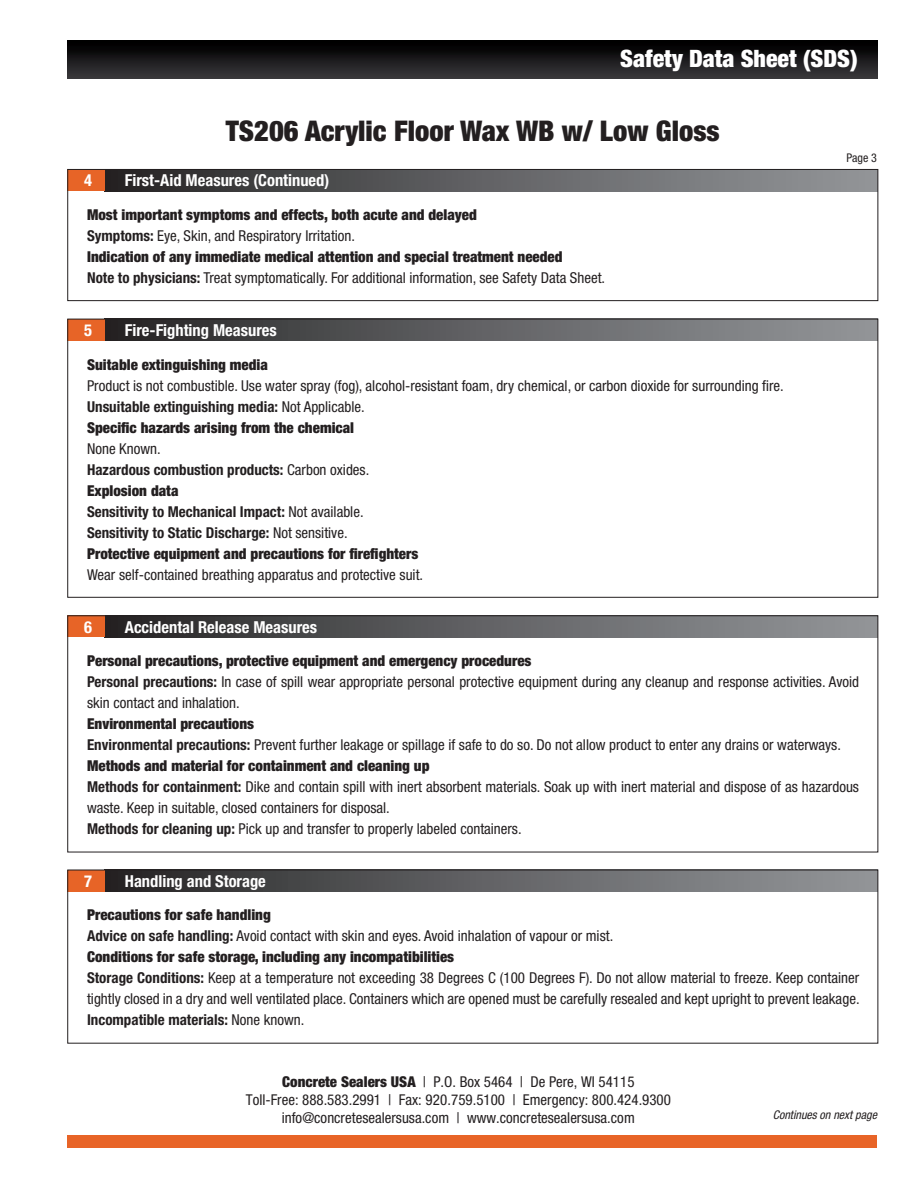
<style>
.page{position:relative;width:918px;height:1188px;background:#fff}
.page>*{position:absolute;margin:0;border:0;box-sizing:border-box;transform-origin:0 0}
.t1{font:900 condensed 28.5px "Helvetica Neue LT Std";color:#231f20}
.t2{font:900 condensed 24px "Helvetica Neue LT Std";color:#fff}
.t3{font:700 condensed 16.5px "Helvetica Neue LT Std";color:#fff}
.t4{font:condensed 15px/21px "Helvetica Neue LT Std";color:#231f20}
.t5{font:900 condensed 15px "Helvetica Neue LT Std";color:#231f20}
.t6{font:700 condensed 15px "Helvetica Neue LT Std";color:#231f20}
.t7{font:italic condensed 12px "Helvetica Neue LT Std";color:#231f20}
.t8{font:condensed 12px "Helvetica Neue LT Std";color:#231f20}
.s1{font-weight:700}
.s2{font-weight:400}
.s3{font-weight:900}
</style>
<div class="page">
<div style="left:67px;top:40px;width:810px;height:38px;background:linear-gradient(to bottom,#000,#373639)"></div>
<div style="left:67px;top:1135px;width:810px;height:12px;background:#e86427"></div>
<div style="left:105px;top:870px;width:773px;height:22px;background:linear-gradient(to right,#292728,#979a9d)"></div>
<div style="left:68px;top:870px;width:37px;height:22px;background:#e76427"></div>
<div style="left:68px;top:870px;width:810px;height:173px;border:1px solid #231f20"></div>
<div style="left:105px;top:169px;width:773px;height:22px;background:linear-gradient(to right,#292728,#979a9d)"></div>
<div style="left:68px;top:169px;width:37px;height:22px;background:#e76427"></div>
<div style="left:68px;top:169px;width:810px;height:132px;border:1px solid #231f20"></div>
<div style="left:105px;top:319px;width:773px;height:22px;background:linear-gradient(to right,#292728,#979a9d)"></div>
<div style="left:68px;top:319px;width:37px;height:22px;background:#e76427"></div>
<div style="left:105px;top:616px;width:773px;height:21px;background:linear-gradient(to right,#292728,#979a9d)"></div>
<div style="left:68px;top:616px;width:37px;height:21px;background:#e76427"></div>
<div style="left:68px;top:616px;width:810px;height:236px;border:1px solid #231f20"></div>
<h2 class="t2" style="left:620px;top:44px;width:239px">Safety Data Sheet (SDS)</h2>
<h1 class="t1" style="left:226px;top:113px;width:496px">TS206 Acrylic Floor Wax WB w/ Low Gloss</h1>
<p class="t3" style="left:84px;top:170px;width:9px">4</p>
<p class="t3" style="left:125px;top:170px;width:206px">First-Aid Measures (Continued)</p>
<p class="t5" style="left:87px;top:205px;width:391px">Most important symptoms and effects, both acute and delayed</p>
<p class="t4" style="left:87px;top:225px;width:270px"><span class="s1">Symptoms:</span> Eye, Skin, and Respiratory Irritation.</p>
<p class="t5" style="left:87px;top:247px;width:477px">Indication of any immediate medical attention and special treatment needed</p>
<p class="t4" style="left:87px;top:267px;width:520px"><span class="s1">Note to physicians:</span> Treat symptomatically. For additional information, see Safety Data Sheet.</p>
<p class="t3" style="left:84px;top:320px;width:9px">5</p>
<p class="t3" style="left:125px;top:320px;width:154px">Fire-Fighting Measures</p>
<p class="t5" style="left:87px;top:355px;width:182px">Suitable extinguishing media</p>
<p class="t4" style="left:87px;top:375px;width:698px">Product is not combustible. Use water spray (fog), alcohol-resistant foam, dry chemical, or carbon dioxide for surrounding fire.</p>
<p class="t6" style="left:87px;top:397px;width:279px">Unsuitable extinguishing media: <span class="s2">Not Applicable.</span></p>
<p class="t5" style="left:87px;top:418px;width:269px">Specific hazards arising from the chemical</p>
<p class="t4" style="left:87px;top:438px;width:75px">None Known.</p>
<p class="t6" style="left:87px;top:460px;width:284px">Hazardous combustion products: <span class="s2">Carbon oxides.</span></p>
<p class="t5" style="left:87px;top:481px;width:93px">Explosion data</p>
<p class="t6" style="left:87px;top:502px;width:278px">Sensitivity to Mechanical Impact: <span class="s2">Not available.</span></p>
<p class="t6" style="left:87px;top:523px;width:262px">Sensitivity to Static Discharge: <span class="s2">Not sensitive.</span></p>
<p class="t5" style="left:87px;top:544px;width:333px">Protective equipment and precautions for firefighters</p>
<p class="t4" style="left:87px;top:564px;width:338px">Wear self-contained breathing apparatus and protective suit.</p>
<p class="t8" style="left:847px;top:151px;width:32px">Page 3</p>
<p class="t3" style="left:84px;top:617px;width:9px">6</p>
<p class="t3" style="left:125px;top:617px;width:194px">Accidental Release Measures</p>
<p class="t5" style="left:87px;top:652px;width:446px">Personal precautions, protective equipment and emergency procedures</p>
<p class="t4" style="left:87px;top:671px;width:774px"><span class="s1">Personal precautions:</span> In case of spill wear appropriate personal protective equipment during any cleanup and response activities. Avoid skin contact and inhalation.</p>
<p class="t5" style="left:87px;top:715px;width:169px">Environmental precautions</p>
<p class="t4" style="left:87px;top:734px;width:755px"><span class="s1">Environmental precautions:</span> Prevent further leakage or spillage if safe to do so. Do not allow product to enter any drains or waterways.</p>
<p class="t5" style="left:87px;top:757px;width:344px">Methods and material for containment and cleaning up</p>
<p class="t4" style="left:87px;top:776px;width:773px"><span class="s1">Methods for containment:</span> Dike and contain spill with inert absorbent materials. Soak up with inert material and dispose of as hazardous waste. Keep in suitable, closed containers for disposal.</p>
<p class="t4" style="left:87px;top:818px;width:436px"><span class="s1">Methods for cleaning up:</span> Pick up and transfer to properly labeled containers.</p>
<p class="t3" style="left:84px;top:871px;width:9px">7</p>
<p class="t3" style="left:125px;top:871px;width:143px">Handling and Storage</p>
<p class="t5" style="left:87px;top:906px;width:185px">Precautions for safe handling</p>
<p class="t4" style="left:87px;top:926px;width:528px"><span class="s1">Advice on safe handling:</span> Avoid contact with skin and eyes. Avoid inhalation of vapour or mist.</p>
<p class="t5" style="left:87px;top:948px;width:369px">Conditions for safe storage, including any incompatibilities</p>
<p class="t4" style="left:87px;top:968px;width:774px"><span class="s1">Storage Conditions:</span> Keep at a temperature not exceeding 38 Degrees C (100 Degrees F). Do not allow material to freeze. Keep container tightly closed in a dry and well ventilated place. Containers which are opened must be carefully resealed and kept upright to prevent leakage.</p>
<p class="t6" style="left:87px;top:1011px;width:219px">Incompatible materials: <span class="s2">None known.</span></p>
<p class="t4" style="left:246px;top:1072px;width:427px;line-height:18px;text-align:center"><span class="s3">Concrete Sealers USA</span> | P.O. Box 5464 | De Pere, WI 54115<br>Toll-Free: 888.583.2991 | Fax: 920.759.5100 | Emergency: 800.424.9300 info@concretesealersusa.com | www.concretesealersusa.com</p>
<p class="t7" style="left:773px;top:1108px;width:106px">Continues on next page</p>
</div>
